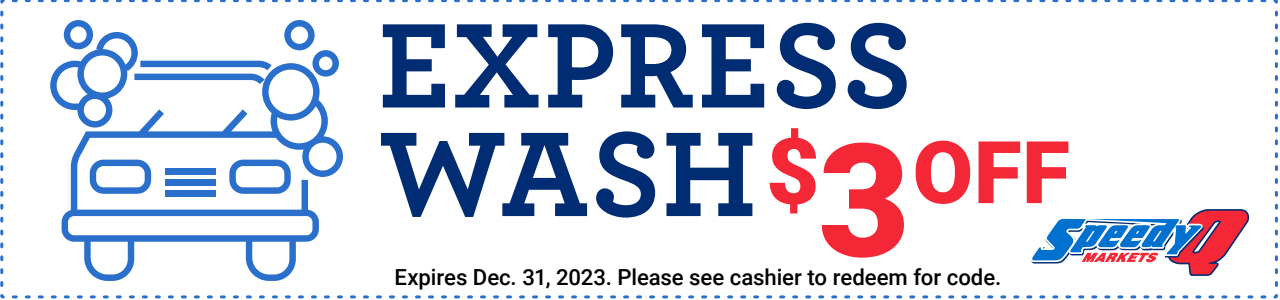
<style>
.page{position:relative;width:1280px;height:300px;background:#fff}
.page>*{position:absolute;margin:0;border:0;box-sizing:border-box;transform-origin:0 0}
.t1{font:700 126.4px/108.6px "Archer";letter-spacing:.01em;color:#002c73}
.t2{font:900 86.7px "Roboto";color:#f32735}
.t3{font:500 22.2px "Roboto";letter-spacing:-.005em;color:#000}
.s1{font-size:91.8px}
.s2{font-size:157.4px}
</style>
<div class="page">
<svg style="left:62px;top:64px;width:281px;height:217px"></svg>
<svg style="left:284px;top:20px;width:55px;height:57px"></svg>
<svg style="left:50px;top:20px;width:222px;height:108px"></svg>
<svg style="left:1031px;top:209px;width:219px;height:67px"></svg>
<svg style="left:0;top:294px;width:1265px;height:5px"></svg>
<svg style="left:0;top:0;width:5px;height:286px"></svg>
<svg style="left:13px;top:0;width:1265px;height:4px"></svg>
<svg style="left:1273px;top:12px;width:5px;height:287px"></svg>
<h1 class="t1" style="left:378px;top:3px;width:536px">EXPRESS<br>WASH</h1>
<h2 class="t2" style="left:766px;top:112px;width:305px"><span class="s1">$</span><span class="s2">3</span>OFF</h2>
<p class="t3" style="left:395px;top:262px;width:608px">Expires Dec. 31, 2023. Please see cashier to redeem for code.</p>
</div>
